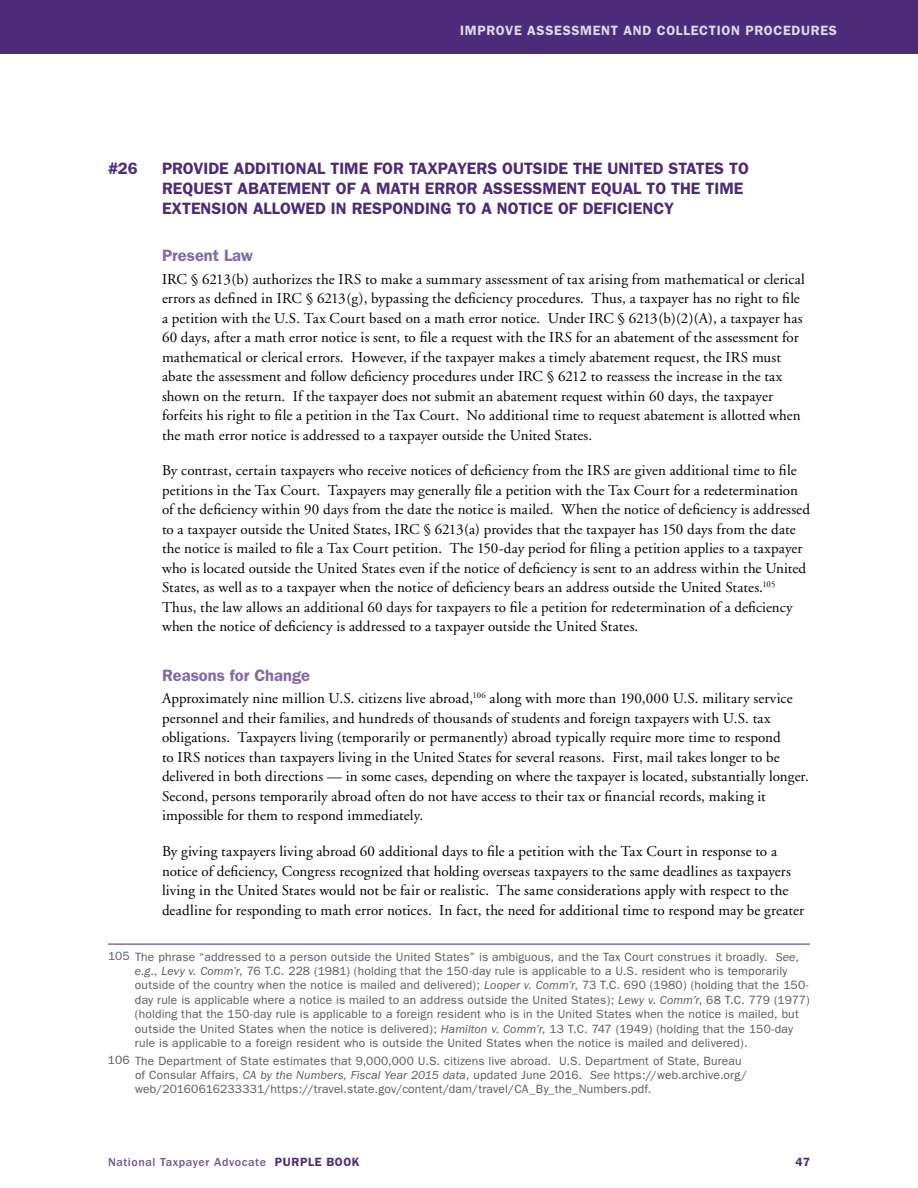
<style>
.page{position:relative;width:918px;height:1188px;background:#fff}
.page>*{position:absolute;margin:0;border:0;box-sizing:border-box;transform-origin:0 0}
.t1{font:600 16.5px/19.8px "Franklin Gothic";color:#4d2b7b}
.t2{font:600 16.5px "Franklin Gothic";color:#826aa3}
.Body_Text{font:15px/19.5px "Adobe Garamond";letter-spacing:.005em;color:#000}
.t3{font:600 13.5px "Franklin Gothic";letter-spacing:.05em;color:#dfd9e9}
.IGNORE_Footnote{font:12px/14.4px "Franklin Gothic";letter-spacing:.015em;color:#58595b}
.t4{font:500 12px "Franklin Gothic";letter-spacing:.05em;color:#705595}
.t5{font:600 12px "Franklin Gothic";color:#4d2b7b}
.s1{font-style:italic}
.s2{font-weight:600;color:#4d2b7b}
</style>
<div class="page">
<div style="left:0;top:0;width:918px;height:54px;background:#4d2b7b"></div>
<hr style="left:108px;top:944px;width:702px;height:1px;background:#4d2b7b">
<p class="t3" style="left:460px;top:23px;width:16px">IMPROVE</p>
<p class="t3" style="left:527px;top:23px;width:148px">ASSESSMENT AND COLLECTIO</p>
<p class="t3" style="left:731px;top:23px;width:34px">N PROCEDURE</p>
<p class="t3" style="left:829px;top:23px;width:10px">S</p>
<p class="t1" style="left:108px;top:159px;width:31px">#26</p>
<p class="t1" style="left:162px;top:159px;width:588px">PROVIDE ADDITIONAL TIME FOR TAXPAYERS OUTSIDE THE UNITED STATES TO<br>REQUEST ABATEMENT OF A MATH ERROR ASSESSMENT EQUAL TO THE TIME<br>EXTENSION ALLOWED IN RESPONDING TO A NOTICE OF DEFICIENCY</p>
<h2 class="t2" style="left:162px;top:245px;width:92px">PRESENT LAW</h2>
<p class="Body_Text" style="left:162px;top:269px;width:644px">IRC § 6213(b) authorizes the IRS to make a summary assessment of tax arising from mathematical or clerical errors as defined in IRC § 6213(g), bypassing the deficiency procedures. Thus, a taxpayer has no right to file a petition with the U.S. Tax Court based on a math error notice. Under IRC § 6213(b)(2)(A), a taxpayer has 60 days, after a math error notice is sent, to file a request with the IRS for an abatement of the assessment for mathematical or clerical errors. However, if the taxpayer makes a timely abatement request, the IRS must abate the assessment and follow deficiency procedures under IRC § 6212 to reassess the increase in the tax shown on the return. If the taxpayer does not submit an abatement request within 60 days, the taxpayer forfeits his right to file a petition in the Tax Court. No additional time to request abatement is allotted when the math error notice is addressed to a taxpayer outside the United States.</p>
<p class="Body_Text" style="left:162px;top:461px;width:650px">By contrast, certain taxpayers who receive notices of deficiency from the IRS are given additional time to file petitions in the Tax Court. Taxpayers may generally file a petition with the Tax Court for a redetermination of the deficiency within 90 days from the date the notice is mailed. When the notice of deficiency is addressed to a taxpayer outside the United States, IRC § 6213(a) provides that the taxpayer has 150 days from the date the notice is mailed to file a Tax Court petition. The 150-day period for filing a petition applies to a taxpayer who is located outside the United States even if the notice of deficiency is sent to an address within the United States, as well as to a taxpayer when the notice of deficiency bears an address outside the United States. <sup>105<br></sup>Thus, the law allows an additional 60 days for taxpayers to file a petition for redetermination of a deficiency when the notice of deficiency is addressed to a taxpayer outside the United States.</p>
<h2 class="t2" style="left:162px;top:665px;width:150px">REASONS FOR CHANGE</h2>
<p class="Body_Text" style="left:162px;top:689px;width:646px">Approximately nine million U.S. citizens live abroad,<sup>106</sup> along with more than 190,000 U.S. military service personnel and their families, and hundreds of thousands of students and foreign taxpayers with U.S. tax obligations. Taxpayers living (temporarily or permanently) abroad typically require more time to respond<br>to IRS notices than taxpayers living in the United States for several reasons. First, mail takes longer to be delivered in both directions — in some cases, depending on where the taxpayer is located, substantially longer.<br>Second, persons temporarily abroad often do not have access to their tax or financial records, making it impossible for them to respond immediately.</p>
<p class="Body_Text" style="left:162px;top:842px;width:643px">By giving taxpayers living abroad 60 additional days to file a petition with the Tax Court in response to a notice of deficiency, Congress recognized that holding overseas taxpayers to the same deadlines as taxpayers living in the United States would not be fair or realistic. The same considerations apply with respect to the deadline for responding to math error notices. In fact, the need for additional time to respond may be greater</p>
<p class="IGNORE_Footnote" style="left:135px;top:949px;width:676px;text-indent:-27px">105 The phrase “addressed to a person outside the United States” is ambiguous, and the Tax Court construes it broadly. <span class="s1">See</span>, <span class="s1">e.g</span>., <span class="s1">Levy v. Comm’r</span>, 76 T.C. 228 (1981) (holding that the 150-day rule is applicable to a U.S. resident who is temporarily outside of the country when the notice is mailed and delivered); <span class="s1">Looper v. Comm’r</span>, 73 T.C. 690 (1980) (holding that the 150- day rule is applicable where a notice is mailed to an address outside the United States); <span class="s1">Lewy v. Comm’r</span>, 68 T.C. 779 (1977) (holding that the 150-day rule is applicable to a foreign resident who is in the United States when the notice is mailed, but outside the United States when the notice is delivered); <span class="s1">Hamilton v. Comm’r</span>, 13 T.C. 747 (1949) (holding that the 150-day rule is applicable to a foreign resident who is outside the United States when the notice is mailed and delivered).</p>
<p class="IGNORE_Footnote" style="left:135px;top:1054px;width:614px;text-indent:-27px">106 The Department of State estimates that 9,000,000 U.S. citizens live abroad. U.S. Department of State, Bureau of Consular Affairs, <span class="s1">CA by the Numbers, Fiscal Year 2015 data</span>, updated June 2016. <span class="s1">See</span> https://web.archive.org/ web/20160616233331/https://travel.state.gov/content/dam/travel/CA_By_the_Numbers.pdf.</p>
<p class="t4" style="left:108px;top:1155px;width:253px">National Taxpayer Advocate <span class="s2">PURPLE BOOK</span></p>
<p class="t5" style="left:796px;top:1154px;width:16px">47</p>
</div>
